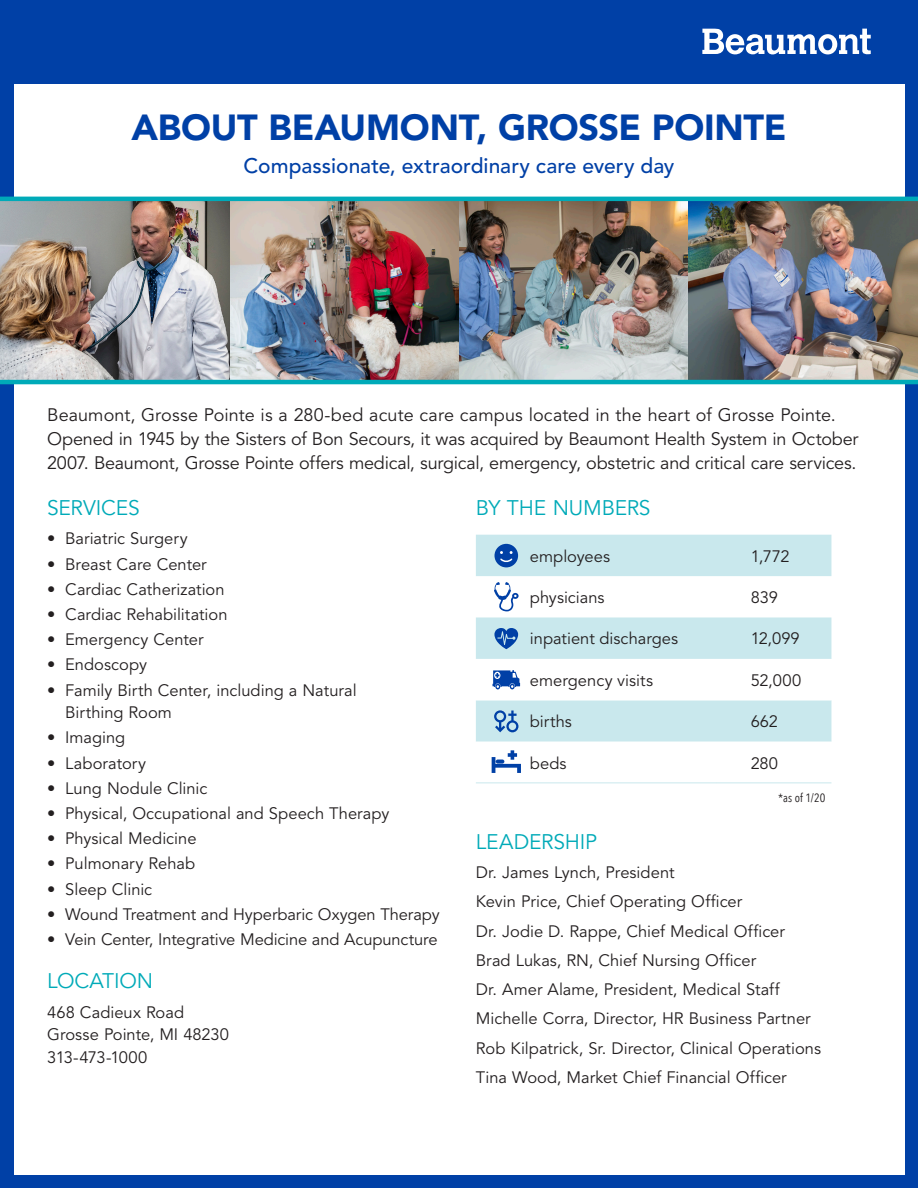
<style>
.page{position:relative;width:918px;height:1188px;background:#fff}
.page>*{position:absolute;margin:0;border:0;box-sizing:border-box;transform-origin:0 0}
.Header_Copy_-_Large{font:900 36px "Avenir LT Std";letter-spacing:-.005em;color:#0040a6}
.Header_Copy_-_Small{font:500 21px "Avenir LT Std";color:#0040a6}
._2020_SUB{font:21px "Avenir LT Std";letter-spacing:-.01em;color:#00aab8}
.INTRO{font:18px/24px "Avenir LT Std";letter-spacing:-.01em;color:#231f20}
._2020_BODY{font:16.5px/22.5px "Avenir LT Std";color:#231f20}
.chart{font:16.5px "Avenir LT Std";color:#231f20}
.stats{font:12px "Avenir Next Condensed";color:#231f20}
</style>
<div class="page">
<div style="left:0;top:0;width:13px;height:1188px;background:#0040a6"></div>
<div style="left:905px;top:0;width:13px;height:1188px;background:#0040a6"></div>
<div style="left:0;top:0;width:918px;height:83px;background:#0040a6"></div>
<svg style="left:702px;top:29px;width:169px;height:25px"></svg>
<img style="left:0;top:201px;width:918px;height:179px">
<hr style="left:0;top:197px;width:918px;height:4px;background:#00aab8">
<hr style="left:0;top:380px;width:918px;height:4px;background:#00aab8">
<div style="left:0;top:1175px;width:918px;height:13px;background:#0040a6"></div>
<svg style="left:476px;top:535px;width:355px;height:124px;fill:#c9e8ed"></svg>
<svg style="left:476px;top:683px;width:355px;height:100px"></svg>
<hr style="left:476px;top:783px;width:241px;height:1px;background:#c9e8ed">
<hr style="left:717px;top:783px;width:114px;height:1px;background:#c9e8ed">
<svg style="left:492px;top:750px;width:29px;height:23px"></svg>
<div style="left:495px;top:544px;width:23px;height:23px;background:#0040a6;border-radius:50%"></div>
<svg style="left:500px;top:551px;width:13px;height:12px"></svg>
<svg style="left:493px;top:670px;width:27px;height:19px"></svg>
<svg style="left:494px;top:710px;width:24px;height:22px"></svg>
<svg style="left:494px;top:628px;width:24px;height:21px"></svg>
<svg style="left:494px;top:582px;width:25px;height:29px"></svg>
<p class="Header_Copy_-_Large" style="left:131px;top:105px;width:657px">ABOUT BEAUMONT, GROSSE POINTE</p>
<p class="Header_Copy_-_Small" style="left:243px;top:153px;width:432px">Compassionate, extraordinary care every day</p>
<p class="INTRO" style="left:47px;top:404px;width:813px">Beaumont, Grosse Pointe is a 280-bed acute care campus located in the heart of Grosse Pointe.<br>Opened in 1945 by the Sisters of Bon Secours, it was acquired by Beaumont Health System in October<br>2007. Beaumont, Grosse Pointe offers medical, surgical, emergency, obstetric and critical care services.</p>
<p class="_2020_SUB" style="left:47px;top:496px;width:94px">SERVICES</p>
<p class="_2020_BODY" style="left:47px;top:528px;width:142px">• Bariatric Surgery</p>
<p class="_2020_BODY" style="left:47px;top:553px;width:161px">• Breast Care Center</p>
<p class="_2020_BODY" style="left:47px;top:578px;width:179px">• Cardiac Catherization</p>
<p class="_2020_BODY" style="left:47px;top:604px;width:182px">• Cardiac Rehabilitation</p>
<p class="_2020_BODY" style="left:47px;top:629px;width:158px">• Emergency Center</p>
<p class="_2020_BODY" style="left:47px;top:654px;width:101px">• Endoscopy</p>
<p class="_2020_BODY" style="left:65px;top:679px;width:293px;text-indent:-18px">• Family Birth Center, including a Natural<br>Birthing Room</p>
<p class="_2020_BODY" style="left:47px;top:727px;width:80px">• Imaging</p>
<p class="_2020_BODY" style="left:47px;top:752px;width:100px">• Laboratory</p>
<p class="_2020_BODY" style="left:47px;top:777px;width:162px">• Lung Nodule Clinic</p>
<p class="_2020_BODY" style="left:47px;top:802px;width:344px">• Physical, Occupational and Speech Therapy</p>
<p class="_2020_BODY" style="left:47px;top:828px;width:151px">• Physical Medicine</p>
<p class="_2020_BODY" style="left:47px;top:853px;width:149px">• Pulmonary Rehab</p>
<p class="_2020_BODY" style="left:47px;top:878px;width:106px">• Sleep Clinic</p>
<p class="_2020_BODY" style="left:47px;top:903px;width:394px">• Wound Treatment and Hyperbaric Oxygen Therapy</p>
<p class="_2020_BODY" style="left:47px;top:928px;width:392px">• Vein Center, Integrative Medicine and Acupuncture</p>
<p class="_2020_SUB" style="left:47px;top:969px;width:108px">LOCATION</p>
<p class="_2020_BODY" style="left:47px;top:1001px;width:183px">468 Cadieux Road<br>Grosse Pointe, MI 48230<br>313-473-1000</p>
<p class="_2020_SUB" style="left:476px;top:496px;width:176px">BY THE NUMBERS</p>
<p class="chart" style="left:530px;top:546px;width:82px">employees</p>
<p class="chart" style="left:751px;top:546px;width:40px">1,772</p>
<p class="chart" style="left:530px;top:588px;width:76px">physicians</p>
<p class="chart" style="left:751px;top:588px;width:29px">839</p>
<p class="chart" style="left:530px;top:629px;width:150px">inpatient discharges</p>
<p class="chart" style="left:751px;top:629px;width:51px">12,099</p>
<p class="chart" style="left:530px;top:671px;width:125px">emergency visits</p>
<p class="chart" style="left:751px;top:671px;width:52px">52,000</p>
<p class="chart" style="left:530px;top:712px;width:44px">births</p>
<p class="chart" style="left:751px;top:712px;width:29px">662</p>
<p class="chart" style="left:530px;top:753px;width:38px">beds</p>
<p class="chart" style="left:751px;top:753px;width:29px">280</p>
<p class="stats" style="left:778px;top:787px;width:49px">*as of 1/20</p>
<p class="_2020_SUB" style="left:476px;top:830px;width:123px">LEADERSHIP</p>
<p class="_2020_BODY" style="left:476px;top:862px;width:200px">Dr. James Lynch, President</p>
<p class="_2020_BODY" style="left:476px;top:891px;width:268px">Kevin Price, Chief Operating Officer</p>
<p class="_2020_BODY" style="left:476px;top:920px;width:311px">Dr. Jodie D. Rappe, Chief Medical Officer</p>
<p class="_2020_BODY" style="left:476px;top:949px;width:282px">Brad Lukas, RN, Chief Nursing Officer</p>
<p class="_2020_BODY" style="left:476px;top:979px;width:305px">Dr. Amer Alame, President, Medical Staff</p>
<p class="_2020_BODY" style="left:476px;top:1008px;width:336px">Michelle Corra, Director, HR Business Partner</p>
<p class="_2020_BODY" style="left:476px;top:1037px;width:347px">Rob Kilpatrick, Sr. Director, Clinical Operations</p>
<p class="_2020_BODY" style="left:476px;top:1066px;width:312px">Tina Wood, Market Chief Financial Officer</p>
</div>
